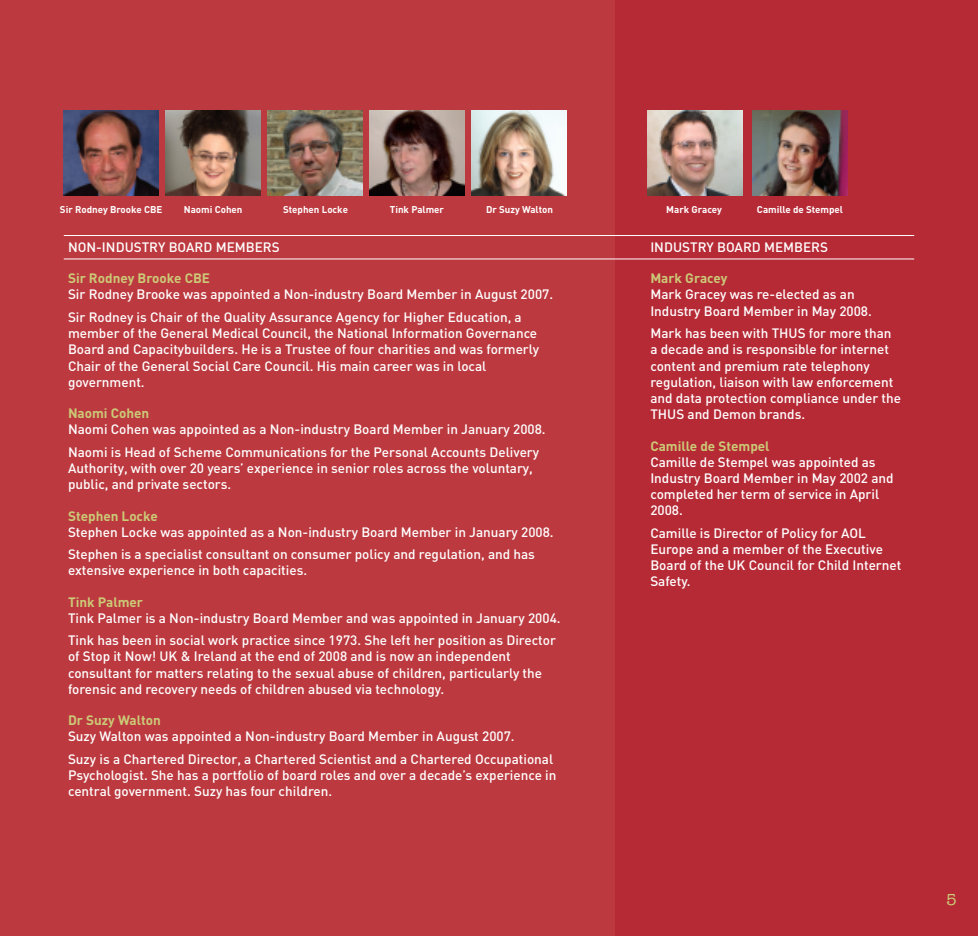
<style>
.page{position:relative;width:978px;height:936px;background:#fff}
.page>*{position:absolute;margin:0;border:0;box-sizing:border-box;transform-origin:0 0}
.t1{font:16.5px "American Typewriter";color:#ccc977}
.t2{font:500 13.5px/16.2px "DIN";color:#fff}
.t3{font:700 13.5px "DIN";color:#ccc977}
.t4{font:700 9.75px "DIN";color:#fff}
</style>
<div class="page">
<div style="left:0;top:0;width:935px;height:935px;background:#bc393f"></div>
<div style="left:615px;top:0;width:363px;height:935px;background:#b62a36"></div>
<hr style="left:64px;top:235px;width:850px;height:1px;background:#fff">
<hr style="left:64px;top:258px;width:850px;height:1px;background:#fff">
<img style="left:64px;top:111px;width:95px;height:84px">
<img style="left:166px;top:111px;width:95px;height:84px">
<img style="left:268px;top:111px;width:95px;height:84px">
<img style="left:370px;top:111px;width:95px;height:84px">
<img style="left:472px;top:111px;width:95px;height:84px">
<img style="left:647px;top:111px;width:95px;height:84px">
<img style="left:753px;top:111px;width:95px;height:84px">
<p class="t4" style="left:60px;top:203px;width:104px">Sir Rodney Brooke CBE</p>
<p class="t4" style="left:184px;top:203px;width:60px">Naomi Cohen</p>
<p class="t4" style="left:283px;top:203px;width:66px">Stephen Locke</p>
<p class="t4" style="left:390px;top:203px;width:56px">Tink Palmer</p>
<p class="t4" style="left:486px;top:203px;width:69px">Dr Suzy Walton</p>
<p class="t4" style="left:666px;top:203px;width:57px">Mark Gracey</p>
<p class="t4" style="left:757px;top:203px;width:88px">Camille de Stempel</p>
<p class="t2" style="left:68px;top:239px;width:213px">NON-INDUSTRY BOARD MEMBERS</p>
<p class="t3" style="left:68px;top:271px;width:144px">Sir Rodney Brooke CBE</p>
<p class="t2" style="left:68px;top:283px;width:487px;line-height:22.6px">Sir Rodney Brooke was appointed a Non-industry Board Member in August 2007.<br>Sir Rodney is Chair of the Quality Assurance Agency for Higher Education, a</p>
<p class="t2" style="left:68px;top:325px;width:472px">member of the General Medical Council, the National Information Governance Board and Capacitybuilders. He is a Trustee of four charities and was formerly Chair of the General Social Care Council. His main career was in local government.</p>
<p class="t3" style="left:68px;top:405px;width:83px">Naomi Cohen</p>
<p class="t2" style="left:68px;top:418px;width:479px;line-height:22.6px">Naomi Cohen was appointed as a Non-industry Board Member in January 2008.<br>Naomi is Head of Scheme Communications for the Personal Accounts Delivery</p>
<p class="t2" style="left:68px;top:460px;width:466px">Authority, with over 20 years’ experience in senior roles across the voluntary, public, and private sectors.</p>
<p class="t3" style="left:68px;top:508px;width:91px">Stephen Locke</p>
<p class="t2" style="left:68px;top:520px;width:487px;line-height:22.6px">Stephen Locke was appointed as a Non-industry Board Member in January 2008.<br>Stephen is a specialist consultant on consumer policy and regulation, and has</p>
<p class="t2" style="left:68px;top:562px;width:241px">extensive experience in both capacities.</p>
<p class="t3" style="left:68px;top:594px;width:77px">Tink Palmer</p>
<p class="t2" style="left:68px;top:606px;width:494px;line-height:22.6px">Tink Palmer is a Non-industry Board Member and was appointed in January 2004.<br>Tink has been in social work practice since 1973. She left her position as Director</p>
<p class="t2" style="left:68px;top:648px;width:476px">of Stop it Now! UK &amp; Ireland at the end of 2008 and is now an independent consultant for matters relating to the sexual abuse of children, particularly the forensic and recovery needs of children abused via technology.</p>
<p class="t3" style="left:68px;top:712px;width:94px">Dr Suzy Walton</p>
<p class="t2" style="left:68px;top:725px;width:487px;line-height:22.6px">Suzy Walton was appointed a Non-industry Board Member in August 2007.<br>Suzy is a Chartered Director, a Chartered Scientist and a Chartered Occupational</p>
<p class="t2" style="left:68px;top:767px;width:490px">Psychologist. She has a portfolio of board roles and over a decade’s experience in central government. Suzy has four children.</p>
<p class="t2" style="left:650px;top:239px;width:179px">INDUSTRY BOARD MEMBERS</p>
<p class="t3" style="left:650px;top:271px;width:79px">Mark Gracey</p>
<p class="t2" style="left:650px;top:287px;width:223px">Mark Gracey was re-elected as an<br>Industry Board Member in May 2008.</p>
<p class="t2" style="left:650px;top:325px;width:252px">Mark has been with THUS for more than a decade and is responsible for internet content and premium rate telephony regulation, liaison with law enforcement and data protection compliance under the THUS and Demon brands.</p>
<p class="t3" style="left:650px;top:438px;width:121px">Camille de Stempel</p>
<p class="t2" style="left:650px;top:454px;width:245px">Camille de Stempel was appointed as<br>Industry Board Member in May 2002 and completed her term of service in April<br>2008.</p>
<p class="t2" style="left:650px;top:525px;width:253px">Camille is Director of Policy for AOL<br>Europe and a member of the Executive<br>Board of the UK Council for Child Internet<br>Safety.</p>
<p class="t1" style="left:946px;top:889px;width:12px">5</p>
</div>
